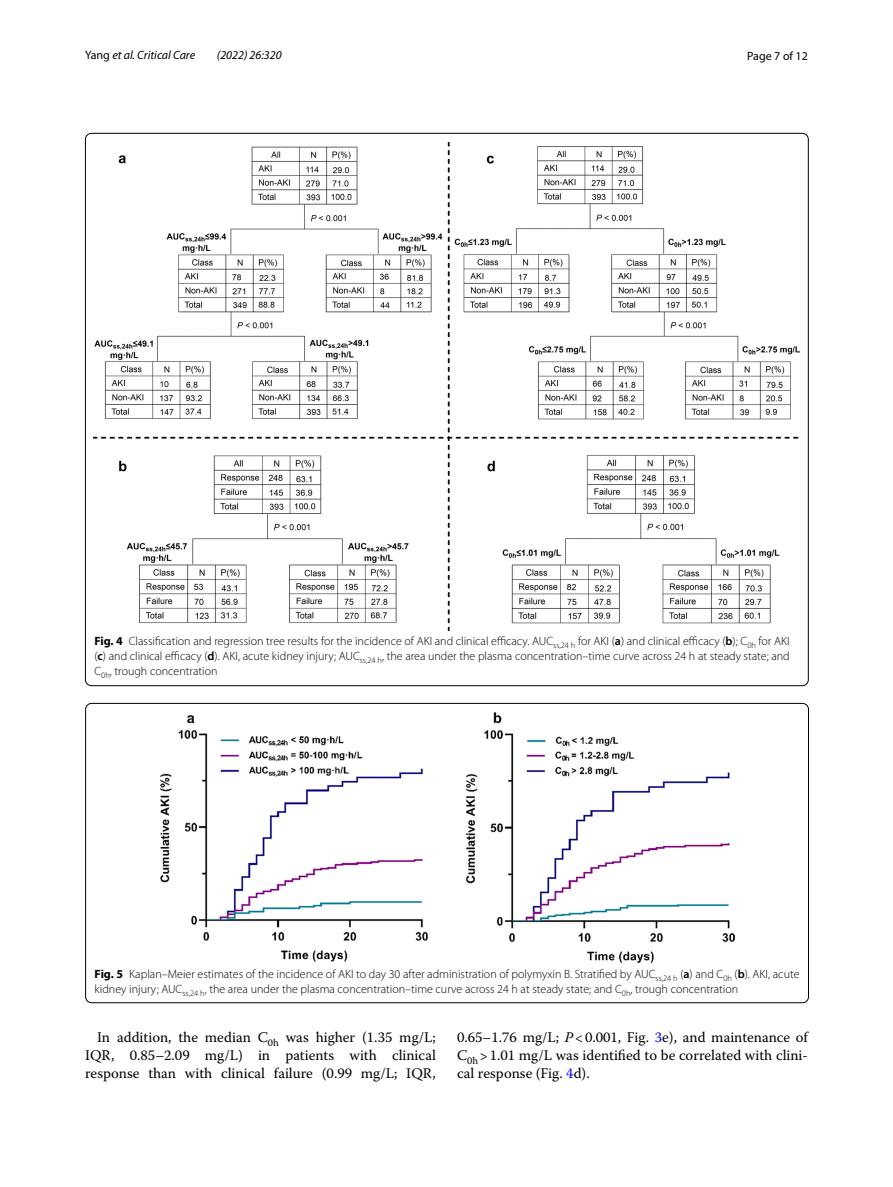
<style>
.page{position:relative;width:893px;height:1187px;background:#fff}
.page>*{position:absolute;margin:0;border:0;box-sizing:border-box;transform-origin:0 0}
.t1{font:14.7px/18px "Warnock Pro";color:#000;text-align:justify}
.t2{font:300 12px/15px "Myriad Pro";color:#000;text-align:justify}
.t3{font:italic 12px "Myriad Pro";color:#000}
.t4{font:12px "Myriad Pro";color:#000}
.s1{font-style:normal}
.s2{font-weight:700}
.s3{font-weight:600}
.s4{font-style:italic}
.s5{color:#00f}
</style>
<div class="page">
<img style="left:94px;top:142px;width:706px;height:488px">
<img style="left:160px;top:712px;width:574px;height:250px">
<p class="t3" style="left:85px;top:48px;width:112px"><span class="s1">Yang</span> et al. Critical Care</p>
<p class="t3" style="left:217px;top:48px;width:66px">(2022) 26:320</p>
<p class="t4" style="left:747px;top:48px;width:62px">Page 7 of 12</p>
<p class="t2" style="left:94px;top:634px;width:697px"><span class="s2">Fig. 4</span> Classification and regression tree results for the incidence of AKI and clinical efficacy. AUC<sub>ss,24</sub> <sub>h</sub> for AKI (<span class="s3">a</span>) and clinical efficacy (<span class="s3">b</span>); C<sub>0h</sub> for AKI (<span class="s3">c</span>) and clinical efficacy (<span class="s3">d</span>). AKI, acute kidney injury; AUC<sub>ss,24</sub> <sub>h</sub>, the area under the plasma concentration–time curve across 24 h at steady state; and C<sub>0h</sub>, trough concentration</p>
<p class="t2" style="left:95px;top:966px;width:706px"><span class="s2">Fig. 5</span> Kaplan–Meier estimates of the incidence of AKI to day 30 after administration of polymyxin B. Stratified by AUC<sub>ss,24</sub> <sub>h</sub> (<span class="s3">a</span>) and C<sub>0h</sub> (<span class="s3">b</span>). AKI, acute kidney injury; AUC<sub>ss,24</sub> <sub>h</sub>, the area under the plasma concentration–time curve across 24 h at steady state; and C<sub>0h</sub>, trough concentration</p>
<p class="t1" style="left:85px;top:1028px;width:352px;text-indent:12px">In addition, the median C<sub>0h</sub> was higher (1.35 mg/L; IQR, 0.85–2.09 mg/L) in patients with clinical response than with clinical failure (0.99 mg/L; IQR,</p>
<p class="t1" style="left:457px;top:1028px;width:352px">0.65–1.76 mg/L; <span class="s4">P</span>&lt;0.001, Fig. <span class="s5">3</span>e), and maintenance of C<sub>0h</sub> &gt;1.01 mg/L was identified to be correlated with clini&shy;cal response (Fig. <span class="s5">4</span>d).</p>
</div>
